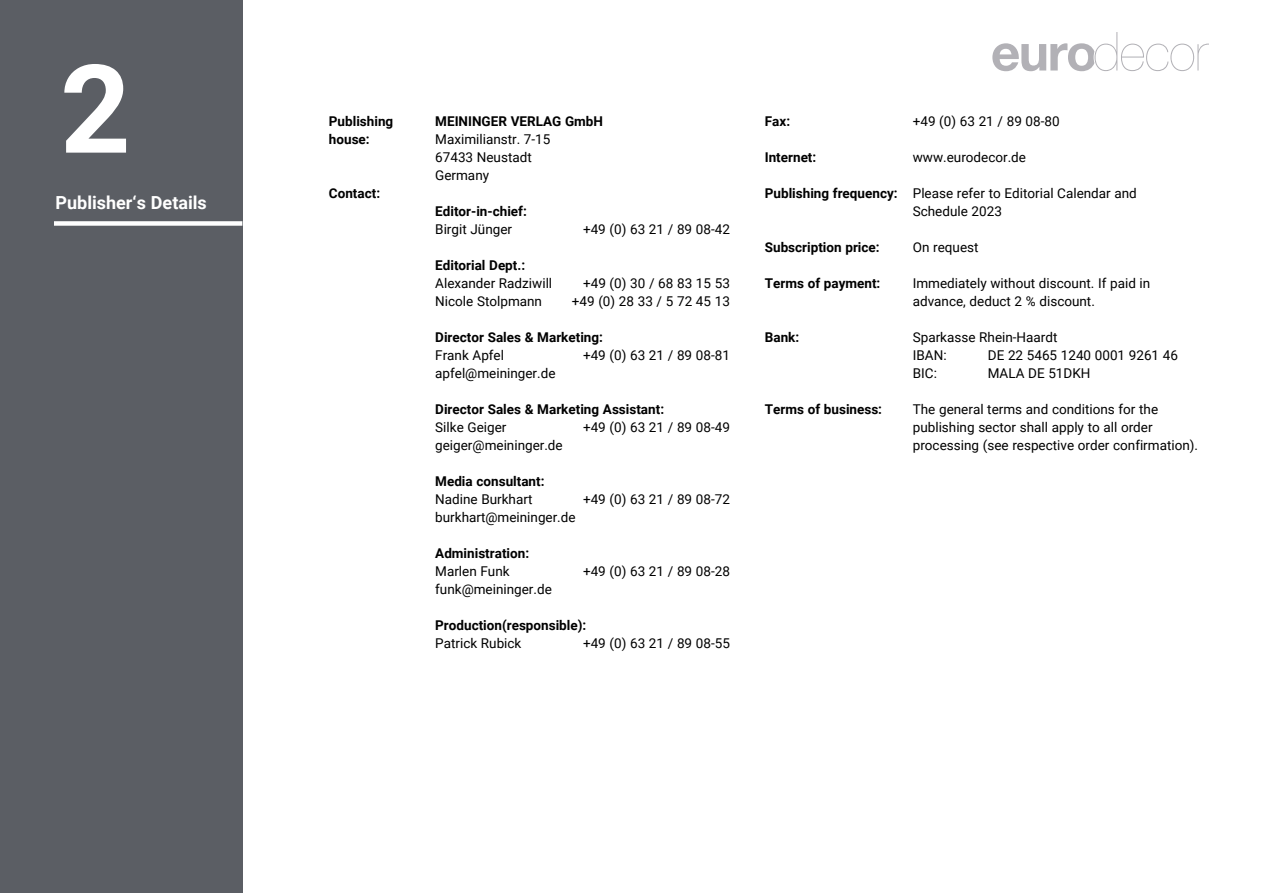
<style>
.page{position:relative;width:1263px;height:893px;background:#fff}
.page>*{position:absolute;margin:0;border:0;box-sizing:border-box;transform-origin:0 0}
.t1{font:700 123px "Roboto";color:#fff}
.t2{font:700 18px "Roboto";color:#fff}
.t3{font:13.5px/18px "Roboto";color:#000}
.t4{font:700 13.5px/18px "Roboto";color:#000}
</style>
<div class="page">
<svg style="left:992px;top:32px;width:217px;height:39px"></svg>
<div style="left:0;top:0;width:242px;height:893px;background:#5b5e64"></div>
<div style="left:54px;top:221px;width:188px;height:5px;background:#fff"></div>
<h1 class="t1" style="left:60px;top:23px;width:72px">2</h1>
<h2 class="t2" style="left:56px;top:190px;width:153px">Publisher‘s Details</h2>
<p class="t4" style="left:329px;top:112px;width:66px">Publishing house:</p>
<p class="t4" style="left:329px;top:184px;width:53px">Contact:</p>
<p class="t4" style="left:435px;top:112px;width:169px">MEININGER VERLAG GmbH</p>
<p class="t3" style="left:435px;top:130px;width:117px">Maximilianstr. 7-15<br>67433 Neustadt<br>Germany</p>
<p class="t4" style="left:435px;top:202px;width:93px">Editor-in-chief:</p>
<p class="t3" style="left:435px;top:220px;width:78px">Birgit Jünger</p>
<p class="t3" style="left:583px;top:220px;width:148px">+49 (0) 63 21 / 89 08-42</p>
<p class="t4" style="left:435px;top:256px;width:91px">Editorial Dept.:</p>
<p class="t3" style="left:435px;top:274px;width:118px">Alexander Radziwill</p>
<p class="t3" style="left:583px;top:274px;width:148px">+49 (0) 30 / 68 83 15 53</p>
<p class="t3" style="left:435px;top:292px;width:108px">Nicole Stolpmann</p>
<p class="t3" style="left:572px;top:292px;width:160px">+49 (0) 28 33 / 5 72 45 13</p>
<p class="t4" style="left:435px;top:328px;width:169px">Director Sales &amp; Marketing:</p>
<p class="t3" style="left:435px;top:346px;width:70px">Frank Apfel</p>
<p class="t3" style="left:583px;top:346px;width:148px">+49 (0) 63 21 / 89 08-81</p>
<p class="t3" style="left:435px;top:364px;width:122px">apfel@meininger.de</p>
<p class="t4" style="left:435px;top:400px;width:230px">Director Sales &amp; Marketing Assistant:</p>
<p class="t3" style="left:435px;top:418px;width:73px">Silke Geiger</p>
<p class="t3" style="left:583px;top:418px;width:148px">+49 (0) 63 21 / 89 08-49</p>
<p class="t3" style="left:435px;top:436px;width:129px">geiger@meininger.de</p>
<p class="t4" style="left:435px;top:472px;width:111px">Media consultant:</p>
<p class="t3" style="left:435px;top:490px;width:99px">Nadine Burkhart</p>
<p class="t3" style="left:583px;top:490px;width:148px">+49 (0) 63 21 / 89 08-72</p>
<p class="t3" style="left:435px;top:508px;width:142px">burkhart@meininger.de</p>
<p class="t4" style="left:435px;top:544px;width:95px">Administration:</p>
<p class="t3" style="left:435px;top:562px;width:76px">Marlen Funk</p>
<p class="t3" style="left:583px;top:562px;width:148px">+49 (0) 63 21 / 89 08-28</p>
<p class="t3" style="left:435px;top:580px;width:118px">funk@meininger.de</p>
<p class="t4" style="left:435px;top:616px;width:153px">Production(responsible):</p>
<p class="t3" style="left:435px;top:634px;width:88px">Patrick Rubick</p>
<p class="t3" style="left:583px;top:634px;width:148px">+49 (0) 63 21 / 89 08-55</p>
<p class="t4" style="left:765px;top:112px;width:27px">Fax:</p>
<p class="t4" style="left:765px;top:148px;width:53px">Internet:</p>
<p class="t4" style="left:765px;top:184px;width:134px">Publishing frequency:</p>
<p class="t4" style="left:765px;top:238px;width:116px">Subscription price:</p>
<p class="t4" style="left:765px;top:274px;width:117px">Terms of payment:</p>
<p class="t4" style="left:765px;top:328px;width:36px">Bank:</p>
<p class="t4" style="left:765px;top:400px;width:119px">Terms of business:</p>
<p class="t3" style="left:913px;top:112px;width:148px">+49 (0) 63 21 / 89 08-80</p>
<p class="t3" style="left:913px;top:148px;width:115px">www.eurodecor.de</p>
<p class="t3" style="left:913px;top:184px;width:226px">Please refer to Editorial Calendar and<br>Schedule 2023</p>
<p class="t3" style="left:913px;top:238px;width:67px">On request</p>
<p class="t3" style="left:913px;top:274px;width:239px">Immediately without discount. If paid in advance, deduct 2 % discount.</p>
<p class="t3" style="left:913px;top:328px;width:146px">Sparkasse Rhein-Haardt<br>IBAN:</p>
<p class="t3" style="left:988px;top:346px;width:192px">DE 22 5465 1240 0001 9261 46</p>
<p class="t3" style="left:913px;top:364px;width:26px">BIC:</p>
<p class="t3" style="left:988px;top:364px;width:104px">MALA DE 51DKH</p>
<p class="t3" style="left:913px;top:400px;width:287px">The general terms and conditions for the publishing sector shall apply to all order processing (see respective order confirmation).</p>
</div>
